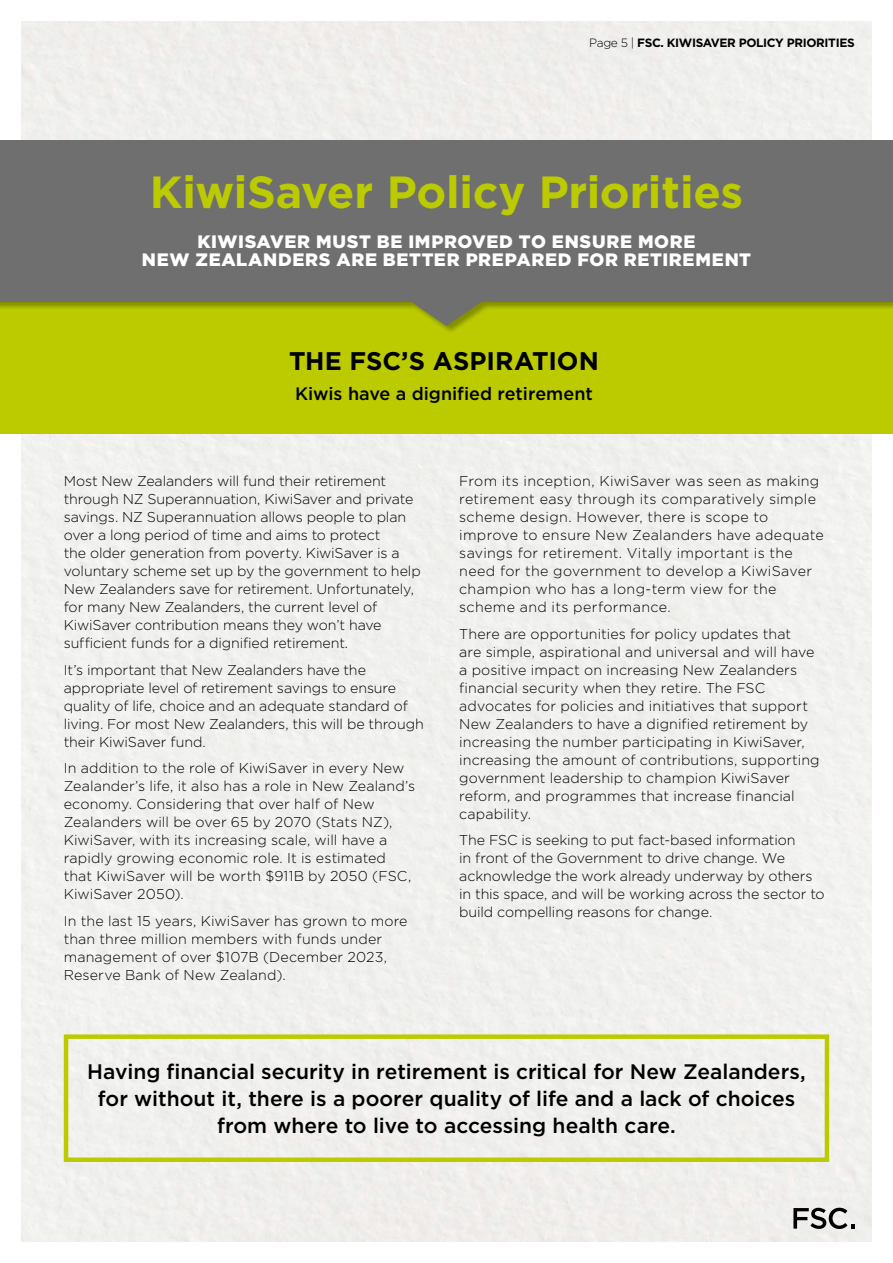
<style>
.page{position:relative;width:893px;height:1263px;background:#fff}
.page>*{position:absolute;margin:0;border:0;box-sizing:border-box;transform-origin:0 0}
.t1{font:700 45px "Gotham";letter-spacing:-.005em;color:#bbcb00}
.t2{font:700 25.5px "Gotham";color:#000}
.t3{font:500 21px/27px "Gotham";color:#000;text-align:center}
.t4{font:900 18px/18px "Gotham";letter-spacing:.035em;color:#fff;text-align:center}
.t5{font:500 18px "Gotham";letter-spacing:-.005em;color:#000}
.t6{font:300 14.25px/18px "Gotham";color:#000}
.t7{font:300 14.25px/18px "Gotham";letter-spacing:.02em;color:#000}
.t8{font:700 12px "Gotham";letter-spacing:-.03em;color:#000}
.s1{font-weight:300}
</style>
<div class="page">
<div style="left:64px;top:1034px;width:765px;height:128px;border:4px solid #bbcb00"></div>
<div style="left:0;top:287px;width:893px;height:147px;background:#bbcb00"></div>
<div style="left:0;top:140px;width:893px;height:194px;background:#000;opacity:.3"></div>
<div style="left:0;top:140px;width:893px;height:162px;background:#706f6f"></div>
<svg style="left:411px;top:302px;width:71px;height:24px"></svg>
<svg style="left:793px;top:1208px;width:62px;height:21px"></svg>
<p class="t8" style="left:589px;top:35px;width:267px"><span class="s1">Page 5 |</span> FSC. KIWISAVER POLICY PRIORITIES</p>
<h1 class="t1" style="left:150px;top:166px;width:595px">KiwiSaver Policy Priorities</h1>
<p class="t4" style="left:142px;top:232px;width:611px">KIWISAVER MUST BE IMPROVED TO ENSURE MORE<br>NEW ZEALANDERS ARE BETTER PREPARED FOR RETIREMENT</p>
<h2 class="t2" style="left:289px;top:346px;width:311px">THE FSC’S ASPIRATION</h2>
<p class="t5" style="left:295px;top:382px;width:299px">Kiwis have a dignified retirement</p>
<p class="t6" style="left:64px;top:472px;width:358px">Most New Zealanders will fund their retirement through NZ Superannuation, KiwiSaver and private savings. NZ Superannuation allows people to plan over a long period of time and aims to protect<br>the older generation from poverty. KiwiSaver is a voluntary scheme set up by the government to help New Zealanders save for retirement. Unfortunately, for many New Zealanders, the current level of KiwiSaver contribution means they won’t have sufficient funds for a dignified retirement.</p>
<p class="t6" style="left:64px;top:660px;width:361px">It’s important that New Zealanders have the appropriate level of retirement savings to ensure quality of life, choice and an adequate standard of living. For most New Zealanders, this will be through their KiwiSaver fund.</p>
<p class="t6" style="left:64px;top:759px;width:353px">In addition to the role of KiwiSaver in every New Zealander’s life, it also has a role in New Zealand’s economy. Considering that over half of New Zealanders will be over 65 by 2070 (Stats NZ), KiwiSaver, with its increasing scale, will have a rapidly growing economic role. It is estimated that KiwiSaver will be worth $911B by 2050 (FSC, KiwiSaver 2050).</p>
<p class="t6" style="left:64px;top:911px;width:345px">In the last 15 years, KiwiSaver has grown to more than three million members with funds under management of over $107B (December 2023, Reserve Bank of New Zealand).</p>
<p class="t7" style="left:459px;top:472px;width:366px">From its inception, KiwiSaver was seen as making retirement easy through its comparatively simple scheme design. However, there is scope to improve to ensure New Zealanders have adequate savings for retirement. Vitally important is the need for the government to develop a KiwiSaver champion who has a long-term view for the scheme and its performance.</p>
<p class="t6" style="left:459px;top:624px;width:362px">There are opportunities for policy updates that<br>are simple, aspirational and universal and will have a positive impact on increasing New Zealanders financial security when they retire. The FSC advocates for policies and initiatives that support New Zealanders to have a dignified retirement by increasing the number participating in KiwiSaver, increasing the amount of contributions, supporting government leadership to champion KiwiSaver reform, and programmes that increase financial capability.</p>
<p class="t6" style="left:459px;top:831px;width:367px">The FSC is seeking to put fact-based information<br>in front of the Government to drive change. We acknowledge the work already underway by others in this space, and will be working across the sector to build compelling reasons for change.</p>
<h3 class="t3" style="left:87px;top:1057px;width:720px">Having financial security in retirement is critical for New Zealanders, for without it, there is a poorer quality of life and a lack of choices from where to live to accessing health care.</h3>
</div>
